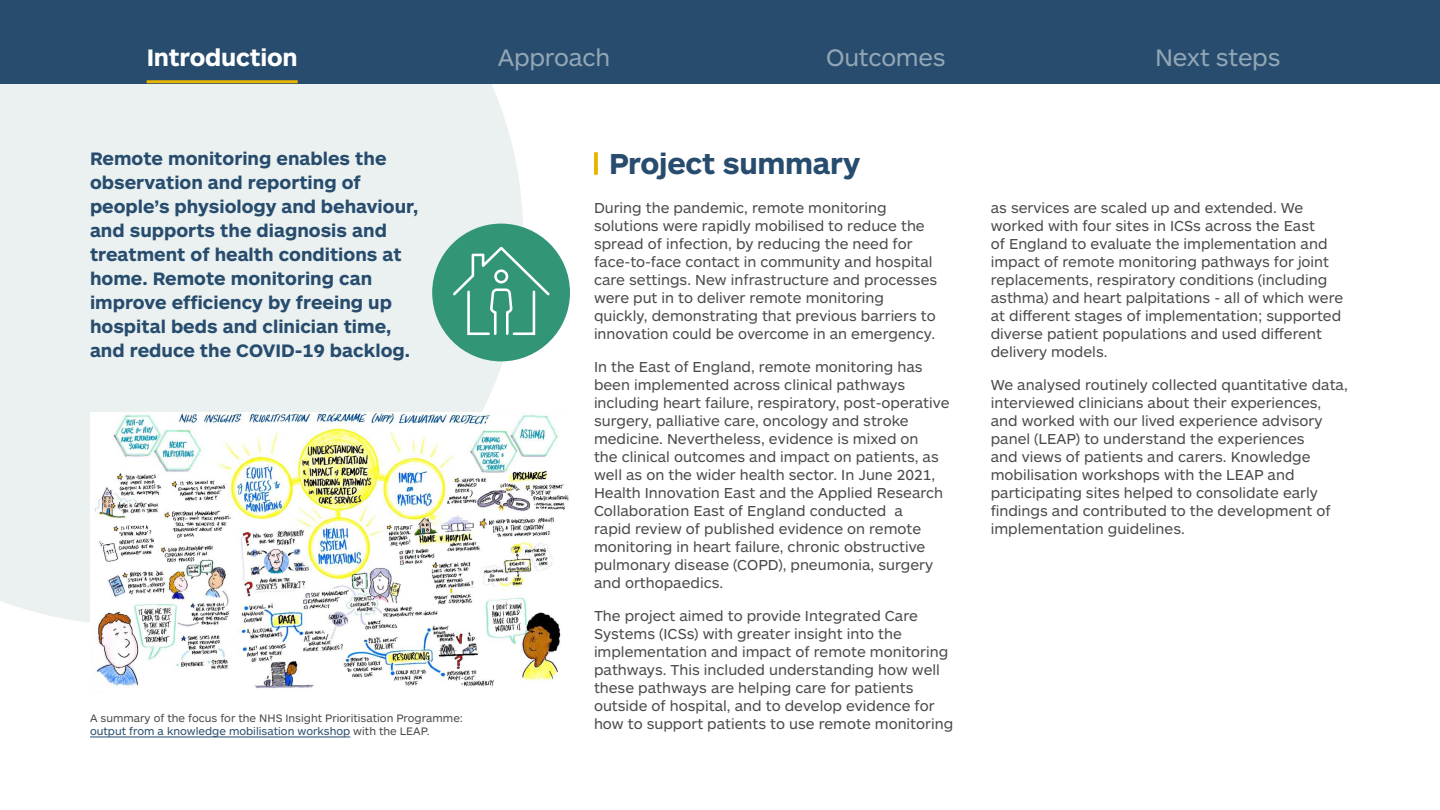
<style>
.page{position:relative;width:1440px;height:810px;background:#fff}
.page>*{position:absolute;margin:0;border:0;box-sizing:border-box;transform-origin:0 0}
.t1{font:700 30px "ARS Maquette Pro";letter-spacing:-.01em;color:#274c6e}
.t2{font:24.75px "ARS Maquette Pro";letter-spacing:-.01em;color:#93a6b6}
.t3{font:700 24.75px "ARS Maquette Pro";letter-spacing:-.01em;color:#fff}
.t4{font:700 18.75px/24px "ARS Maquette Pro";color:#274c6e}
.t5{font:15px/18px "ARS Maquette Pro";color:#4a4a49}
.t6{font:11.25px/13.5px "ARS Maquette Pro";color:#4a4a49}
.s1{color:#274c6e}
</style>
<div class="page">
<div style="left:0;top:83px;width:523px;height:540px;background:#eaf1f0"></div>
<svg style="left:594px;top:152px;width:4px;height:23px"></svg>
<div style="left:432px;top:224px;width:138px;height:137px;background:#339578;border-radius:50%"></div>
<svg style="left:451px;top:244px;width:101px;height:91px"></svg>
<hr style="left:90px;top:737px;width:260px;height:1px;background:#274c6e">
<div style="left:0;top:0;width:1440px;height:83px;background:#274c6e"></div>
<hr style="left:147px;top:80px;width:151px;height:3px;background:#e9b400">
<img style="left:90px;top:412px;width:479px;height:277px">
<h2 class="t3" style="left:147px;top:41px;width:152px">Introduction</h2>
<h2 class="t2" style="left:498px;top:41px;width:114px">Approach</h2>
<h2 class="t2" style="left:826px;top:41px;width:121px">Outcomes</h2>
<h2 class="t2" style="left:1155px;top:41px;width:127px">Next steps</h2>
<p class="t4" style="left:90px;top:146px;width:330px">Remote monitoring enables the observation and reporting of people’s physiology and behaviour, and supports the diagnosis and treatment of health conditions at home. Remote monitoring can improve efficiency by freeing up hospital beds and clinician time, and reduce the COVID-19 backlog.</p>
<p class="t6" style="left:90px;top:710px;width:375px">A summary of the focus for the NHS Insight Prioritisation Programme: <span class="s1">output from a knowledge mobilisation workshop</span> with the LEAP.</p>
<h1 class="t1" style="left:609px;top:144px;width:253px">Project summary</h1>
<p class="t5" style="left:594px;top:198px;width:345px">During the pandemic, remote monitoring solutions were rapidly mobilised to reduce the spread of infection, by reducing the need for face-to-face contact in community and hospital care settings. New infrastructure and processes were put in to deliver remote monitoring quickly, demonstrating that previous barriers to innovation could be overcome in an emergency.</p>
<p class="t5" style="left:594px;top:357px;width:357px">In the East of England, remote monitoring has been implemented across clinical pathways including heart failure, respiratory, post-operative surgery, palliative care, oncology and stroke medicine. Nevertheless, evidence is mixed on<br>the clinical outcomes and impact on patients, as well as on the wider health sector. In June 2021, Health Innovation East and the Applied Research Collaboration East of England conducted a<br>rapid review of published evidence on remote monitoring in heart failure, chronic obstructive pulmonary disease (COPD), pneumonia, surgery and orthopaedics.</p>
<p class="t5" style="left:594px;top:606px;width:361px">The project aimed to provide Integrated Care Systems (ICSs) with greater insight into the implementation and impact of remote monitoring pathways. This included understanding how well these pathways are helping care for patients outside of hospital, and to develop evidence for how to support patients to use remote monitoring</p>
<p class="t5" style="left:991px;top:198px;width:354px">as services are scaled up and extended. We worked with four sites in ICSs across the East<br>of England to evaluate the implementation and impact of remote monitoring pathways for joint replacements, respiratory conditions (including asthma) and heart palpitations - all of which were at different stages of implementation; supported diverse patient populations and used different delivery models.</p>
<p class="t5" style="left:991px;top:375px;width:359px">We analysed routinely collected quantitative data, interviewed clinicians about their experiences, and worked with our lived experience advisory panel (LEAP) to understand the experiences<br>and views of patients and carers. Knowledge mobilisation workshops with the LEAP and participating sites helped to consolidate early findings and contributed to the development of implementation guidelines.</p>
</div>
